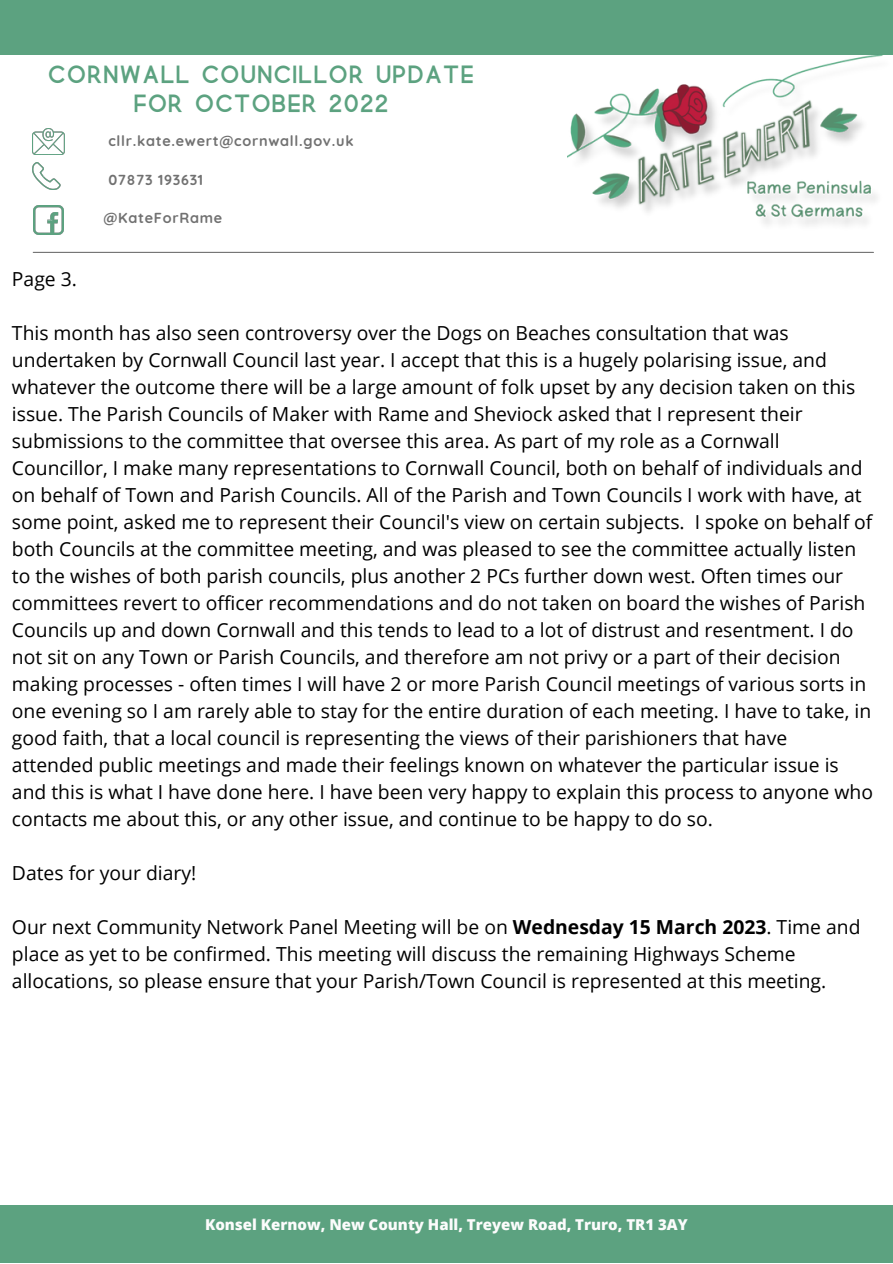
<style>
.page{position:relative;width:893px;height:1264px;background:#fff}
.page>*{position:absolute;margin:0;border:0;box-sizing:border-box;transform-origin:0 0}
.t1{font:700 21.3px/29.5px "Quick";color:#5ca280;text-align:center}
.t2{font:19.35px/27px "Open Sans";color:#000}
.t3{font:800 15px "Open Sans";color:#fcfcfc}
.t4{font:700 14.4px "Quicksand";letter-spacing:.05em;color:#717171}
.s1{font-weight:700}
</style>
<div class="page">
<div style="left:0;top:0;width:892px;height:54px;background:#5ca280"></div>
<div style="left:0;top:1205px;width:892px;height:57px;background:#5ca280"></div>
<img style="left:567px;top:54px;width:325px;height:199px">
<img style="left:33px;top:128px;width:31px;height:26px">
<img style="left:33px;top:163px;width:28px;height:27px">
<img style="left:34px;top:205px;width:29px;height:30px">
<hr style="left:33px;top:252px;width:840px;height:1px;background:#717171">
<p class="t1" style="left:48px;top:61px;width:428px">CORNWALL COUNCILLOR UPDATE<br>FOR OCTOBER 2022</p>
<p class="t4" style="left:108px;top:131px;width:247px">cllr.kate.ewert@cornwall.gov.uk</p>
<p class="t4" style="left:108px;top:170px;width:96px">07873 193631</p>
<p class="t4" style="left:104px;top:209px;width:120px">@KateForRame</p>
<p class="t2" style="left:12px;top:265px;width:67px">Page 3.</p>
<p class="t2" style="left:12px;top:319px;width:862px">This month has also seen controversy over the Dogs on Beaches consultation that was undertaken by Cornwall Council last year. I accept that this is a hugely polarising issue, and whatever the outcome there will be a large amount of folk upset by any decision taken on this issue. The Parish Councils of Maker with Rame and Sheviock asked that I represent their submissions to the committee that oversee this area. As part of my role as a Cornwall Councillor, I make many representations to Cornwall Council, both on behalf of individuals and on behalf of Town and Parish Councils. All of the Parish and Town Councils I work with have, at some point, asked me to represent their Council's view on certain subjects. I spoke on behalf of both Councils at the committee meeting, and was pleased to see the committee actually listen to the wishes of both parish councils, plus another 2 PCs further down west. Often times our committees revert to officer recommendations and do not taken on board the wishes of Parish Councils up and down Cornwall and this tends to lead to a lot of distrust and resentment. I do not sit on any Town or Parish Councils, and therefore am not privy or a part of their decision making processes - often times I will have 2 or more Parish Council meetings of various sorts in one evening so I am rarely able to stay for the entire duration of each meeting. I have to take, in good faith, that a local council is representing the views of their parishioners that have attended public meetings and made their feelings known on whatever the particular issue is and this is what I have done here. I have been very happy to explain this process to anyone who contacts me about this, or any other issue, and continue to be happy to do so.</p>
<p class="t2" style="left:12px;top:859px;width:186px">Dates for your diary!</p>
<p class="t2" style="left:12px;top:913px;width:850px">Our next Community Network Panel Meeting will be on <span class="s1">Wednesday 15 March 2023</span>. Time and place as yet to be confirmed. This meeting will discuss the remaining Highways Scheme allocations, so please ensure that your Parish/Town Council is represented at this meeting.</p>
<p class="t3" style="left:205px;top:1213px;width:484px">Konsel Kernow, New County Hall, Treyew Road, Truro, TR1 3AY</p>
</div>
